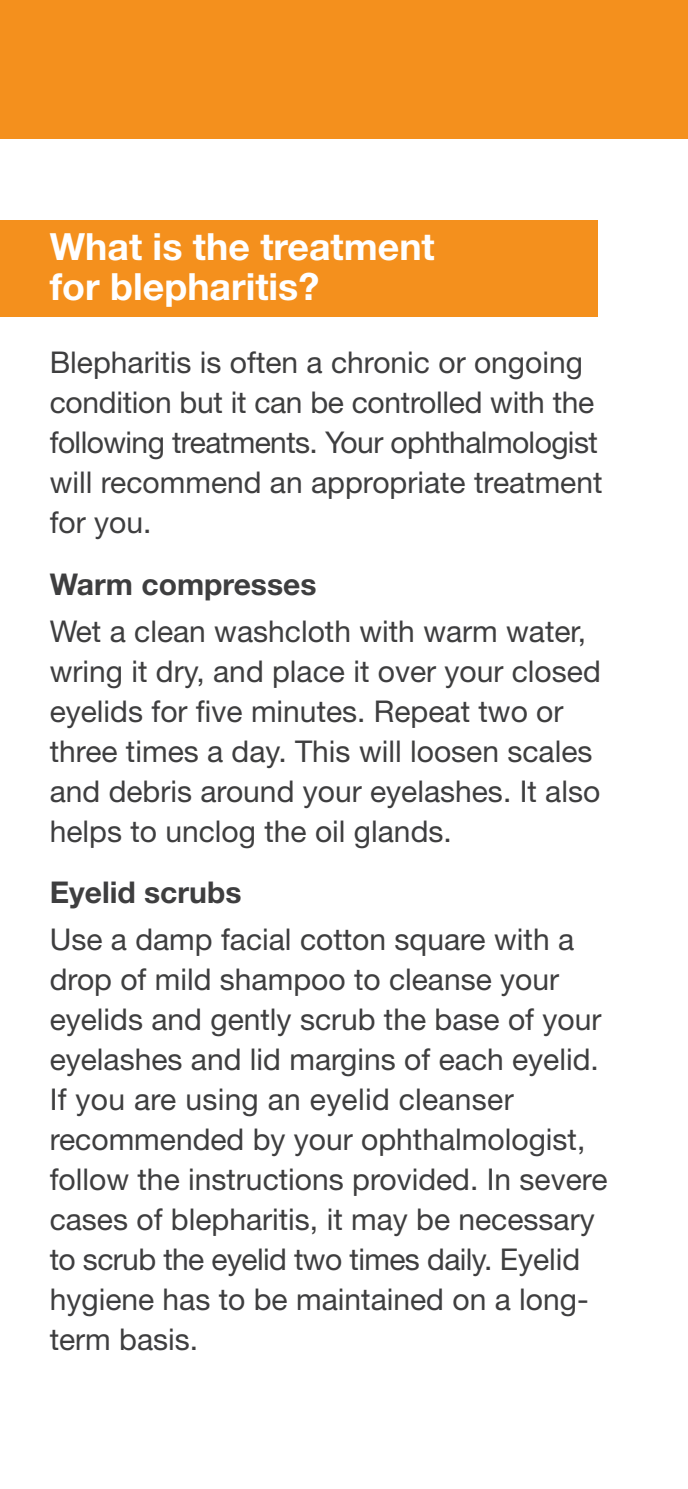
<style>
.page{position:relative;width:688px;height:1489px;background:#fff}
.page>*{position:absolute;margin:0;border:0;box-sizing:border-box;transform-origin:0 0}
.t1{font:700 37.5px/40px "Helvetica Neue LT Std";color:#fff}
.t2{font:30px/40px "Helvetica Neue LT Std";color:#3e3e3f}
.t3{font:700 30px "Helvetica Neue LT Std";color:#3e3e3f}
</style>
<div class="page">
<div style="left:0;top:0;width:687px;height:138px;background:#f4901d"></div>
<div style="left:0;top:220px;width:597px;height:96px;background:#f4901d"></div>
<p class="t1" style="left:50px;top:231px;width:386px">What is the treatment for blepharitis?</p>
<p class="t2" style="left:50px;top:346px;width:554px">Blepharitis is often a chronic or ongoing condition but it can be controlled with the following treatments. Your ophthalmologist will recommend an appropriate treatment for you.</p>
<p class="t3" style="left:50px;top:573px;width:268px">Warm compresses</p>
<p class="t2" style="left:50px;top:614px;width:552px">Wet a clean washcloth with warm water, wring it dry, and place it over your closed eyelids for five minutes. Repeat two or three times a day. This will loosen scales and debris around your eyelashes. It also helps to unclog the oil glands.</p>
<p class="t3" style="left:50px;top:881px;width:193px">Eyelid scrubs</p>
<p class="t2" style="left:50px;top:922px;width:559px">Use a damp facial cotton square with a drop of mild shampoo to cleanse your eyelids and gently scrub the base of your eyelashes and lid margins of each eyelid.<br>If you are using an eyelid cleanser recommended by your ophthalmologist, follow the instructions provided. In severe cases of blepharitis, it may be necessary to scrub the eyelid two times daily. Eyelid hygiene has to be maintained on a long&shy;term basis.</p>
</div>
